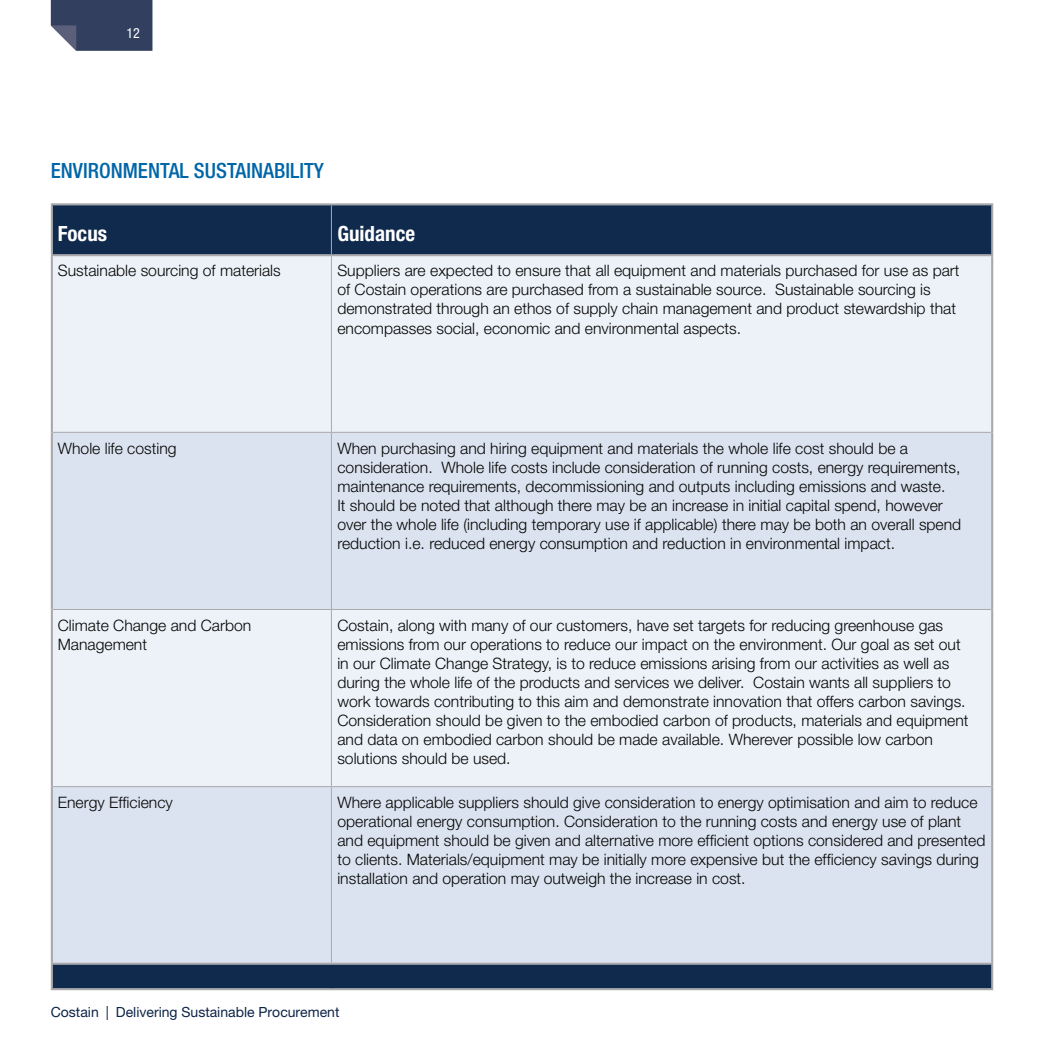
<style>
.page{position:relative;width:1042px;height:1042px;background:#fff}
.page>*{position:absolute;margin:0;border:0;box-sizing:border-box;transform-origin:0 0}
.t1{font:500 condensed 21px "Helvetica Neue LT Pro";color:#0166a8}
.t2{font:700 condensed 21px "Helvetica Neue LT Pro";color:#fff}
.t3{font:300 15.75px/19.1px "Helvetica Neue LT Pro";color:#040503}
.t4{font:14px "Helvetica Neue LT Pro";color:#0c2447}
.t5{font:condensed 14px "Helvetica Neue LT Pro";color:#fff}
</style>
<div class="page">
<svg style="left:51px;top:0;width:101px;height:51px;background:#424d6a"></svg>
<div style="left:53px;top:205px;width:938px;height:783px;background:#102a4d"></div>
<div style="left:53px;top:256px;width:938px;height:176px;background:#edf1f8"></div>
<svg style="left:53px;top:433px;width:938px;height:529px;background:#e0e7f2"></svg>
<hr style="left:331px;top:256px;width:1px;height:176px;background:#a8a9ad">
<hr style="left:53px;top:432px;width:278px;height:1px;background:#a8a9ad">
<hr style="left:331px;top:432px;width:660px;height:1px;background:#a8a9ad">
<hr style="left:331px;top:433px;width:1px;height:176px;background:#a8a9ad">
<hr style="left:53px;top:609px;width:278px;height:1px;background:#a8a9ad">
<hr style="left:331px;top:609px;width:660px;height:1px;background:#a8a9ad">
<hr style="left:331px;top:610px;width:1px;height:176px;background:#a8a9ad">
<hr style="left:53px;top:786px;width:278px;height:1px;background:#a8a9ad">
<hr style="left:331px;top:786px;width:660px;height:1px;background:#a8a9ad">
<hr style="left:331px;top:787px;width:1px;height:175px;background:#a8a9ad">
<hr style="left:51px;top:256px;width:2px;height:176px;background:#a8a9ad">
<hr style="left:991px;top:256px;width:2px;height:176px;background:#a8a9ad">
<hr style="left:51px;top:432px;width:2px;height:177px;background:#a8a9ad">
<hr style="left:991px;top:432px;width:2px;height:177px;background:#a8a9ad">
<hr style="left:51px;top:609px;width:2px;height:177px;background:#a8a9ad">
<hr style="left:991px;top:609px;width:2px;height:177px;background:#a8a9ad">
<hr style="left:51px;top:786px;width:2px;height:176px;background:#a8a9ad">
<hr style="left:991px;top:786px;width:2px;height:176px;background:#a8a9ad">
<hr style="left:331px;top:205px;width:1px;height:49px;background:#a8a9ad">
<hr style="left:51px;top:203px;width:280px;height:2px;background:#a8a9ad">
<hr style="left:51px;top:205px;width:2px;height:49px;background:#a8a9ad">
<hr style="left:331px;top:203px;width:662px;height:2px;background:#a8a9ad">
<hr style="left:991px;top:205px;width:2px;height:49px;background:#a8a9ad">
<hr style="left:51px;top:254px;width:280px;height:2px;background:#a8a9ad">
<hr style="left:331px;top:254px;width:662px;height:2px;background:#a8a9ad">
<hr style="left:51px;top:962px;width:280px;height:3px;background:#a8a9ad">
<hr style="left:51px;top:965px;width:2px;height:23px;background:#a8a9ad">
<hr style="left:331px;top:962px;width:662px;height:3px;background:#a8a9ad">
<hr style="left:991px;top:965px;width:2px;height:23px;background:#a8a9ad">
<hr style="left:51px;top:988px;width:280px;height:2px;background:#a8a9ad">
<hr style="left:331px;top:988px;width:662px;height:2px;background:#a8a9ad">
<p class="t5" style="left:126px;top:25px;width:15px">12</p>
<h1 class="t1" style="left:51px;top:158px;width:274px">ENVIRONMENTAL SUSTAINABILITY</h1>
<h1 class="t2" style="left:58px;top:221px;width:51px">Focus</h1>
<h1 class="t2" style="left:337px;top:221px;width:79px">Guidance</h1>
<p class="t3" style="left:58px;top:261px;width:224px">Sustainable sourcing of materials</p>
<p class="t3" style="left:337px;top:261px;width:623px">Suppliers are expected to ensure that all equipment and materials purchased for use as part of Costain operations are purchased from a sustainable source. Sustainable sourcing is demonstrated through an ethos of supply chain management and product stewardship that encompasses social, economic and environmental aspects.</p>
<p class="t3" style="left:58px;top:438px;width:120px">Whole life costing</p>
<p class="t3" style="left:337px;top:438px;width:625px">When purchasing and hiring equipment and materials the whole life cost should be a consideration. Whole life costs include consideration of running costs, energy requirements, maintenance requirements, decommissioning and outputs including emissions and waste.<br>It should be noted that although there may be an increase in initial capital spend, however over the whole life (including temporary use if applicable) there may be both an overall spend reduction i.e. reduced energy consumption and reduction in environmental impact.</p>
<p class="t3" style="left:58px;top:615px;width:195px">Climate Change and Carbon<br>Management</p>
<p class="t3" style="left:337px;top:615px;width:633px">Costain, along with many of our customers, have set targets for reducing greenhouse gas emissions from our operations to reduce our impact on the environment. Our goal as set out in our Climate Change Strategy, is to reduce emissions arising from our activities as well as during the whole life of the products and services we deliver. Costain wants all suppliers to work towards contributing to this aim and demonstrate innovation that offers carbon savings.<br>Consideration should be given to the embodied carbon of products, materials and equipment and data on embodied carbon should be made available. Wherever possible low carbon solutions should be used.</p>
<p class="t3" style="left:58px;top:792px;width:116px">Energy Efficiency</p>
<p class="t3" style="left:337px;top:792px;width:649px">Where applicable suppliers should give consideration to energy optimisation and aim to reduce operational energy consumption. Consideration to the running costs and energy use of plant and equipment should be given and alternative more efficient options considered and presented to clients. Materials/equipment may be initially more expensive but the efficiency savings during installation and operation may outweigh the increase in cost.</p>
<p class="t4" style="left:51px;top:1003px;width:290px">Costain | Delivering Sustainable Procurement</p>
</div>
